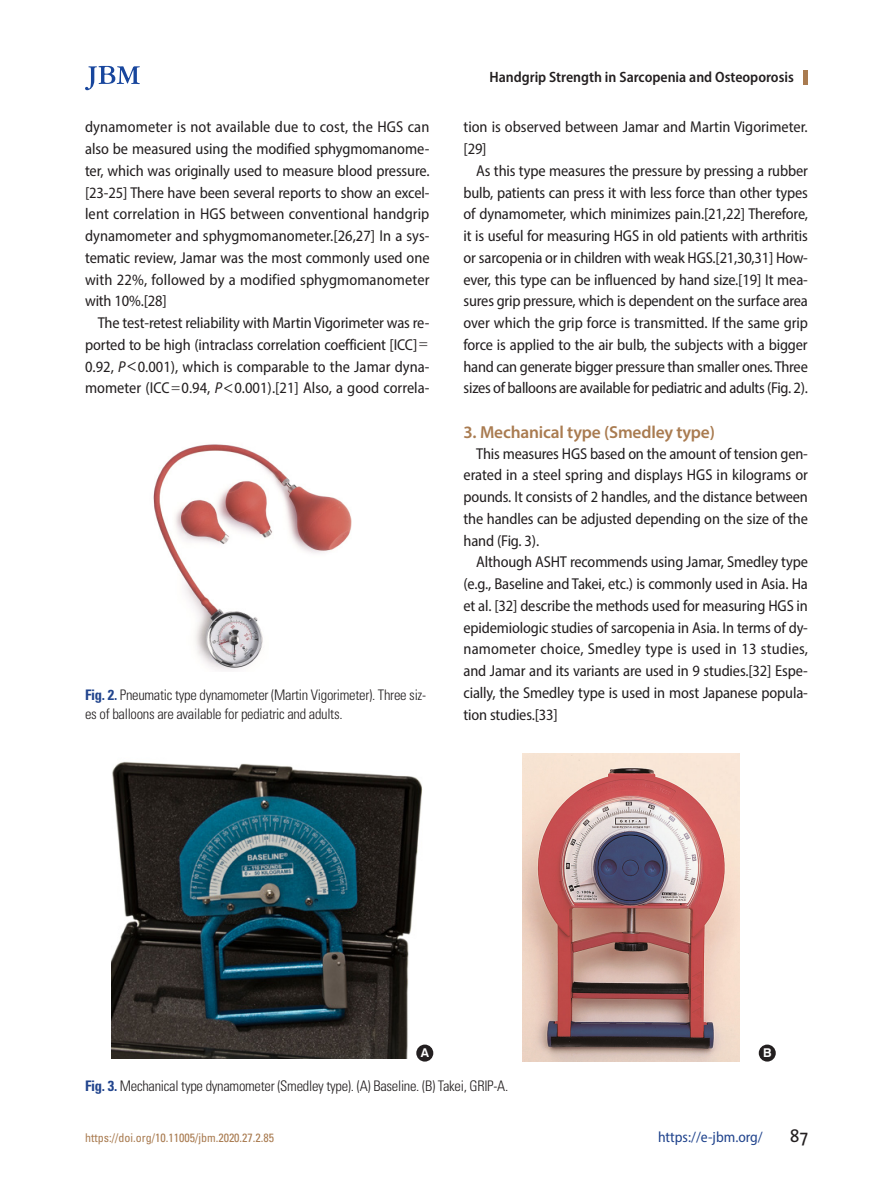
<style>
.page{position:relative;width:893px;height:1191px;background:#fff}
.page>*{position:absolute;margin:0;border:0;box-sizing:border-box;transform-origin:0 0}
.t1{font:18px "The Mix";color:#231f20}
.jbm_중제목{font:600 17.4px "Myriad Pro";letter-spacing:-.01em;color:#a97b50}
.jbm_본문{font:semi-condensed 15.75px/21.8px "Myriad Pro";letter-spacing:-.01em;color:#231f20;text-align:justify}
.jbm_하시라-제목{font:600 semi-condensed 15px "Myriad Pro";color:#231f20}
.t2{font:semi-condensed 15px "Myriad Pro";color:#21448d}
.jbm_표그림캡션{font:300 condensed 14.55px/18.8px "Univers LT Std";letter-spacing:-.02em;color:#231f20}
.t3{font:700 12.15px "Swiss 721 BT";color:#fff}
.t4{font:condensed 12px "Univers LT Std";color:#a97b50}
.s1{font-family:"Dotum";font-stretch:normal}
.s2{font-style:italic}
.s3{font-weight:700;color:#21448d}
</style>
<div class="page">
<hr style="left:804px;top:70px;width:4px;height:15px;background:#a97b50">
<svg style="left:85px;top:66px;width:55px;height:24px"></svg>
<img style="left:153px;top:444px;width:199px;height:226px">
<img style="left:112px;top:761px;width:321px;height:297px">
<img style="left:522px;top:754px;width:218px;height:307px">
<div style="left:416px;top:1044px;width:17px;height:17px;background:#231f20;border-radius:50%"></div>
<div style="left:759px;top:1044px;width:17px;height:17px;background:#231f20;border-radius:50%"></div>
<p class="jbm_본문" style="left:85px;top:116px;width:346px">dynamometer is not available due to cost, the HGS can also be measured using the modified sphygmomanome&shy;ter, which was originally used to measure blood pressure. [23-25] There have been several reports to show an excel&shy;lent correlation in HGS between conventional handgrip dynamometer and sphygmomanometer.[26,27] In a sys&shy;tematic review, Jamar was the most commonly used one with 22%, followed by a modified sphygmomanometer with 10%.[28]</p>
<p class="jbm_본문" style="left:85px;top:312px;width:346px;text-indent:13px">The test-retest reliability with Martin Vigorimeter was re&shy;ported to be high (intraclass correlation coefficient [ICC]<span class="s1">= </span>0.92, <span class="s2">P</span><span class="s1">&lt;</span>0.001), which is comparable to the Jamar dyna&shy;mometer (ICC<span class="s1">=</span>0.94, <span class="s2">P</span><span class="s1">&lt;</span>0.001).[21] Also, a good correla-</p>
<p class="jbm_표그림캡션" style="left:85px;top:686px;width:343px"><span class="s3">Fig. 2.</span> Pneumatic type dynamometer (Martin Vigorimeter). Three siz&shy;es of balloons are available for pediatric and adults.</p>
<p class="jbm_하시라-제목" style="left:489px;top:68px;width:306px">Handgrip Strength in Sarcopenia and Osteoporosis</p>
<p class="jbm_본문" style="left:463px;top:116px;width:346px">tion is observed between Jamar and Martin Vigorimeter. [29]</p>
<p class="jbm_본문" style="left:463px;top:159px;width:346px;text-indent:13px">As this type measures the pressure by pressing a rubber bulb, patients can press it with less force than other types of dynamometer, which minimizes pain.[21,22] Therefore, it is useful for measuring HGS in old patients with arthritis or sarcopenia or in children with weak HGS.[21,30,31] How&shy;ever, this type can be influenced by hand size.[19] It mea&shy;sures grip pressure, which is dependent on the surface area over which the grip force is transmitted. If the same grip force is applied to the air bulb, the subjects with a bigger hand can generate bigger pressure than smaller ones. Three sizes of balloons are available for pediatric and adults (Fig. 2).</p>
<p class="jbm_중제목" style="left:463px;top:421px;width:253px">3. Mechanical type (Smedley type)</p>
<p class="jbm_본문" style="left:463px;top:442px;width:346px;text-indent:13px">This measures HGS based on the amount of tension gen&shy;erated in a steel spring and displays HGS in kilograms or pounds. It consists of 2 handles, and the distance between the handles can be adjusted depending on the size of the hand (Fig. 3).</p>
<p class="jbm_본문" style="left:463px;top:551px;width:346px;text-indent:13px">Although ASHT recommends using Jamar, Smedley type (e.g., Baseline and Takei, etc.) is commonly used in Asia. Ha et al. [32] describe the methods used for measuring HGS in epidemiologic studies of sarcopenia in Asia. In terms of dy&shy;namometer choice, Smedley type is used in 13 studies, and Jamar and its variants are used in 9 studies.[32] Espe&shy;cially, the Smedley type is used in most Japanese popula&shy;tion studies.[33]</p>
<p class="t3" style="left:421px;top:1045px;width:10px">A</p>
<p class="t3" style="left:763px;top:1045px;width:10px">B</p>
<p class="jbm_표그림캡션" style="left:85px;top:1076px;width:425px"><span class="s3">Fig. 3.</span> Mechanical type dynamometer (Smedley type). (A) Baseline. (B) Takei, GRIP-A.</p>
<p class="t4" style="left:85px;top:1130px;width:191px">https://doi.org/10.11005/jbm.2020.27.2.85</p>
<p class="t2" style="left:658px;top:1128px;width:106px">https://e-jbm.org/</p>
<p class="t1" style="left:790px;top:1121px;width:20px">87</p>
</div>
